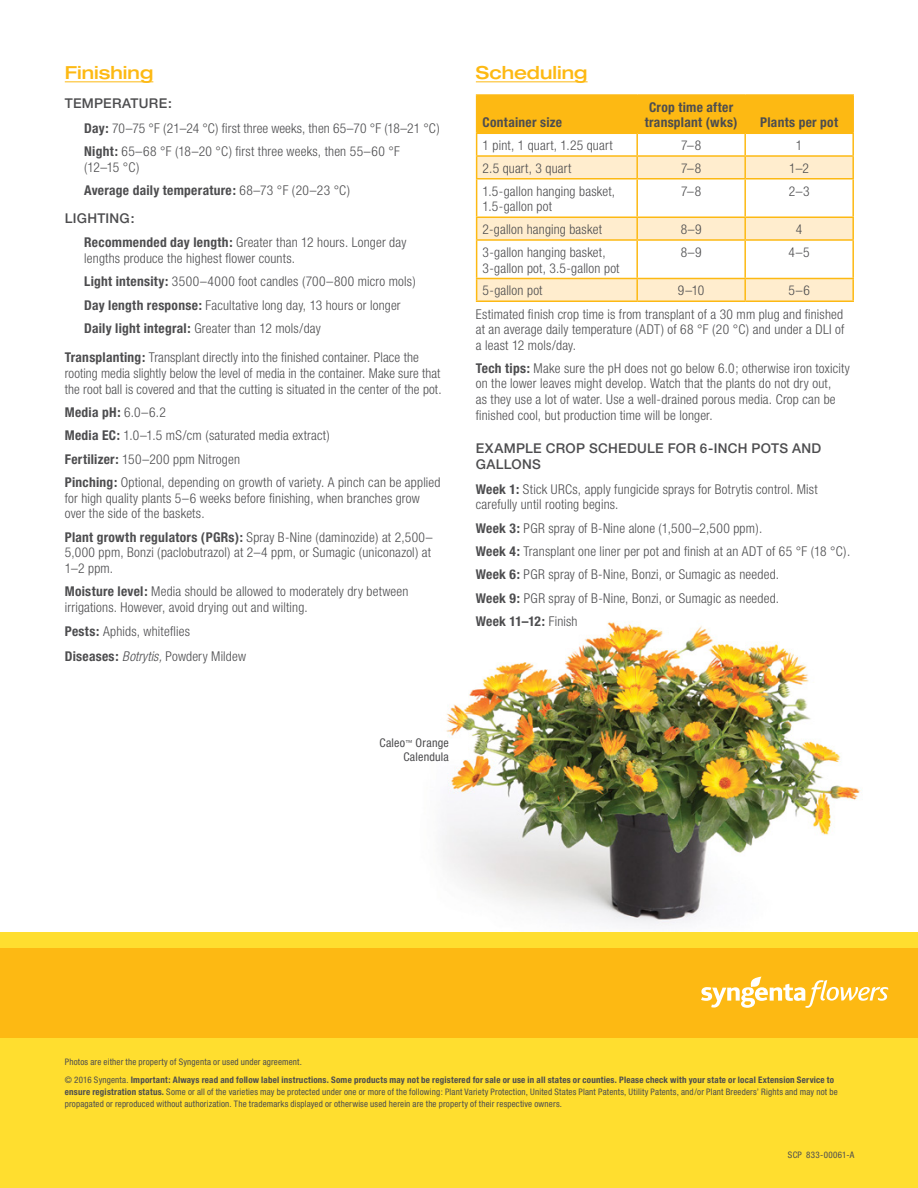
<style>
.page{position:relative;width:918px;height:1188px;background:#fff}
.page>*{position:absolute;margin:0;border:0;box-sizing:border-box;transform-origin:0 0}
.t1{font:500 expanded 18px "Helvetica Neue";letter-spacing:.005em;color:#fdb913}
.t2{font:300 condensed 13.5px/15.8px "Helvetica Neue";letter-spacing:.015em;color:#4d4d4f}
.t3{font:700 condensed 13.5px/15.8px "Helvetica Neue";letter-spacing:.02em;color:#4d4d4f;text-align:center}
.t4{font:500 13.5px/15.8px "Helvetica Neue";letter-spacing:.02em;color:#4d4d4f}
.t5{font:condensed 12px/13.5px "Helvetica Neue";letter-spacing:.015em;color:#4d4d4f;text-align:right}
.t6{font:condensed 9px/12px "Helvetica Neue";letter-spacing:.02em;color:#4d4d4f}
.t7{font:700 condensed 9px/17.4px "Helvetica Neue";letter-spacing:.025em;color:#4d4d4f}
.s1{font-weight:500;font-stretch:normal}
.s2{font-weight:700}
.s3{font-style:italic}
.s4{font-weight:400}
</style>
<div class="page">
<img style="left:443px;top:622px;width:418px;height:304px">
<div style="left:0;top:1032px;width:918px;height:156px;background:#ffde2f"></div>
<div style="left:0;top:947px;width:918px;height:90px;background:#fdb913"></div>
<div style="left:0;top:932px;width:918px;height:15px;background:#ffde2f"></div>
<svg style="left:701px;top:977px;width:187px;height:31px"></svg>
<hr style="left:65px;top:81px;width:88px;height:1px;background:#fdb913">
<hr style="left:476px;top:81px;width:112px;height:1px;background:#fdb913">
<svg style="left:477px;top:180px;width:375px;height:120px"></svg>
<hr style="left:476px;top:94px;width:161px;height:2px;background:#fdb913">
<hr style="left:637px;top:94px;width:108px;height:2px;background:#fdb913">
<hr style="left:745px;top:94px;width:109px;height:2px;background:#fdb913">
<hr style="left:852px;top:96px;width:2px;height:37px;background:#fdb913">
<hr style="left:852px;top:134px;width:2px;height:21px;background:#fdb913">
<hr style="left:476px;top:180px;width:1px;height:37px;background:#fdb913">
<hr style="left:636px;top:180px;width:2px;height:37px;background:#fdb913">
<hr style="left:744px;top:180px;width:2px;height:37px;background:#fdb913">
<hr style="left:852px;top:180px;width:2px;height:37px;background:#fdb913">
<hr style="left:476px;top:217px;width:161px;height:1px;background:#fdb913">
<svg style="left:476px;top:218px;width:1px;height:21px"></svg>
<hr style="left:476px;top:239px;width:161px;height:2px;background:#fdb913">
<hr style="left:476px;top:241px;width:1px;height:37px;background:#fdb913">
<hr style="left:636px;top:241px;width:2px;height:37px;background:#fdb913">
<hr style="left:744px;top:241px;width:2px;height:37px;background:#fdb913">
<hr style="left:852px;top:241px;width:2px;height:37px;background:#fdb913">
<hr style="left:476px;top:278px;width:161px;height:1px;background:#fdb913">
<svg style="left:476px;top:279px;width:1px;height:21px"></svg>
<hr style="left:636px;top:279px;width:2px;height:21px;background:#fdb913">
<hr style="left:744px;top:279px;width:2px;height:21px;background:#fdb913">
<hr style="left:852px;top:279px;width:2px;height:21px;background:#fdb913">
<hr style="left:476px;top:300px;width:161px;height:2px;background:#fdb913">
<hr style="left:637px;top:300px;width:108px;height:2px;background:#fdb913">
<hr style="left:745px;top:300px;width:109px;height:2px;background:#fdb913">
<hr style="left:745px;top:133px;width:109px;height:1px;background:#fdb913">
<svg style="left:476px;top:95px;width:377px;height:83px"></svg>
<hr style="left:637px;top:155px;width:108px;height:2px;background:#fdb913">
<hr style="left:636px;top:157px;width:2px;height:21px;background:#fdb913">
<hr style="left:745px;top:155px;width:109px;height:2px;background:#fdb913">
<hr style="left:744px;top:157px;width:2px;height:21px;background:#fdb913">
<hr style="left:852px;top:157px;width:2px;height:21px;background:#fdb913">
<hr style="left:476px;top:178px;width:161px;height:2px;background:#fdb913">
<hr style="left:637px;top:178px;width:108px;height:2px;background:#fdb913">
<hr style="left:745px;top:178px;width:109px;height:2px;background:#fdb913">
<hr style="left:637px;top:217px;width:108px;height:1px;background:#fdb913">
<hr style="left:636px;top:218px;width:2px;height:21px;background:#fdb913">
<hr style="left:745px;top:217px;width:109px;height:1px;background:#fdb913">
<hr style="left:744px;top:218px;width:2px;height:21px;background:#fdb913">
<hr style="left:852px;top:218px;width:2px;height:21px;background:#fdb913">
<hr style="left:637px;top:239px;width:108px;height:2px;background:#fdb913">
<hr style="left:745px;top:239px;width:109px;height:2px;background:#fdb913">
<hr style="left:637px;top:278px;width:108px;height:1px;background:#fdb913">
<hr style="left:745px;top:278px;width:109px;height:1px;background:#fdb913">
<h1 class="t1" style="left:65px;top:61px;width:90px">Finishing</h1>
<p class="t2" style="left:84px;top:92px;width:357px;line-height:23.9px;text-indent:-19px"><span class="s1">TEMPERATURE:<br></span><span class="s2">Day:</span> 70–75 °F (21–24 °C) first three weeks, then 65–70 °F (18–21 °C)<br><span class="s2">Night:</span> 65–68 °F (18–20 °C) first three weeks, then 55–60 °F</p>
<p class="t2" style="left:84px;top:155px;width:267px;line-height:23.2px">(12–15 °C)<br><span class="s2">Average daily temperature:</span> 68–73 °F (20–23 °C)</p>
<p class="t2" style="left:84px;top:206px;width:324px;line-height:24.5px;text-indent:-19px"><span class="s1">LIGHTING:<br></span><span class="s2">Recommended day length:</span> Greater than 12 hours. Longer day</p>
<p class="t2" style="left:84px;top:246px;width:333px;line-height:23.2px">lengths produce the highest flower counts.<br><span class="s2">Light intensity:</span> 3500–4000 foot candles (700–800 micro mols)<br><span class="s2">Day length response:</span> Facultative long day, 13 hours or longer <span class="s2">Daily light integral:</span> Greater than 12 mols/day</p>
<p class="t2" style="left:65px;top:349px;width:378px"><span class="s2">Transplanting:</span> Transplant directly into the finished container. Place the rooting media slightly below the level of media in the container. Make sure that the root ball is covered and that the cutting is situated in the center of the pot.</p>
<p class="t2" style="left:65px;top:400px;width:377px;line-height:23.2px"><span class="s2">Media pH:</span> 6.0–6.2<br><span class="s2">Media EC:</span> 1.0–1.5 mS/cm (saturated media extract)<br><span class="s2">Fertilizer:</span> 150–200 ppm Nitrogen<br><span class="s2">Pinching:</span> Optional, depending on growth of variety. A pinch can be applied</p>
<p class="t2" style="left:65px;top:490px;width:357px">for high quality plants 5–6 weeks before finishing, when branches grow over the side of the baskets.</p>
<p class="t2" style="left:65px;top:529px;width:369px;text-align:justify"><span class="s2">Plant growth regulators (PGRs):</span> Spray B-Nine (daminozide) at 2,500– 5,000 ppm, Bonzi (paclobutrazol) at 2–4 ppm, or Sumagic (uniconazol) at 1–2 ppm.</p>
<p class="t2" style="left:65px;top:584px;width:345px"><span class="s2">Moisture level:</span> Media should be allowed to moderately dry between irrigations. However, avoid drying out and wilting.</p>
<p class="t2" style="left:65px;top:618px;width:183px;line-height:25.5px"><span class="s2">Pests:</span> Aphids, whiteflies<br><span class="s2">Diseases:</span> <span class="s3">Botrytis,</span> Powdery Mildew</p>
<h1 class="t1" style="left:476px;top:61px;width:113px">Scheduling</h1>
<p class="t3" style="left:483px;top:114px;width:81px">Container size</p>
<p class="t3" style="left:645px;top:99px;width:94px">Crop time after transplant (wks)</p>
<p class="t3" style="left:760px;top:114px;width:79px">Plants per pot</p>
<p class="t2" style="left:483px;top:137px;width:132px">1 pint, 1 quart, 1.25 quart</p>
<p class="t2" style="left:681px;top:137px;width:22px">7–8</p>
<p class="t2" style="left:796px;top:137px;width:8px">1</p>
<p class="t2" style="left:483px;top:160px;width:90px">2.5 quart, 3 quart</p>
<p class="t2" style="left:681px;top:160px;width:22px">7–8</p>
<p class="t2" style="left:789px;top:160px;width:21px">1–2</p>
<p class="t2" style="left:483px;top:183px;width:134px">1.5-gallon hanging basket,<br>1.5-gallon pot</p>
<p class="t2" style="left:681px;top:183px;width:22px">7–8</p>
<p class="t2" style="left:789px;top:183px;width:22px">2–3</p>
<p class="t2" style="left:483px;top:221px;width:121px">2-gallon hanging basket</p>
<p class="t2" style="left:681px;top:221px;width:23px">8–9</p>
<p class="t2" style="left:796px;top:221px;width:8px">4</p>
<p class="t2" style="left:483px;top:244px;width:138px">3-gallon hanging basket,<br>3-gallon pot, 3.5-gallon pot</p>
<p class="t2" style="left:681px;top:244px;width:23px">8–9</p>
<p class="t2" style="left:789px;top:244px;width:23px">4–5</p>
<p class="t2" style="left:483px;top:283px;width:61px">5-gallon pot</p>
<p class="t2" style="left:678px;top:283px;width:28px">9–10</p>
<p class="t2" style="left:476px;top:279px;width:369px;line-height:23.2px;text-indent:313px">5–6<br>Estimated finish crop time is from transplant of a 30 mm plug and finished</p>
<p class="t2" style="left:476px;top:322px;width:370px">at an average daily temperature (ADT) of 68 °F (20 °C) and under a DLI of a least 12 mols/day.</p>
<p class="t2" style="left:476px;top:360px;width:376px"><span class="s2">Tech tips:</span> Make sure the pH does not go below 6.0; otherwise iron toxicity on the lower leaves might develop. Watch that the plants do not dry out,<br>as they use a lot of water. Use a well-drained porous media. Crop can be finished cool, but production time will be longer.</p>
<p class="t4" style="left:476px;top:441px;width:347px">EXAMPLE CROP SCHEDULE FOR 6-INCH POTS AND<br>GALLONS</p>
<p class="t2" style="left:476px;top:481px;width:343px"><span class="s2">Week 1:</span> Stick URCs, apply fungicide sprays for Botrytis control. Mist carefully until rooting begins.</p>
<p class="t2" style="left:476px;top:516px;width:376px;line-height:23.2px"><span class="s2">Week 3:</span> PGR spray of B-Nine alone (1,500–2,500 ppm).<br><span class="s2">Week 4:</span> Transplant one liner per pot and finish at an ADT of 65 °F (18 °C).<br><span class="s2">Week 6:</span> PGR spray of B-Nine, Bonzi, or Sumagic as needed.<br><span class="s2">Week 9:</span> PGR spray of B-Nine, Bonzi, or Sumagic as needed.<br><span class="s2">Week 11–12:</span> Finish</p>
<p class="t5" style="left:379px;top:736px;width:71px">Caleo<sup>™</sup> Orange<br>Calendula</p>
<p class="t7" style="left:65px;top:1053px;width:771px"><span class="s4">Photos are either the property of Syngenta or used under agreement.<br>© 2016 Syngenta.</span> Important: Always read and follow label instructions. Some products may not be registered for sale or use in all states or counties. Please check with your state or local Extension Service to</p>
<p class="t6" style="left:65px;top:1086px;width:775px"><span class="s2">ensure registration status.</span> Some or all of the varieties may be protected under one or more of the following: Plant Variety Protection, United States Plant Patents, Utility Patents, and/or Plant Breeders’ Rights and may not be propagated or reproduced without authorization. The trademarks displayed or otherwise used herein are the property of their respective owners.</p>
<p class="t6" style="left:788px;top:1149px;width:68px">SCP 833-00061-A</p>
</div>
